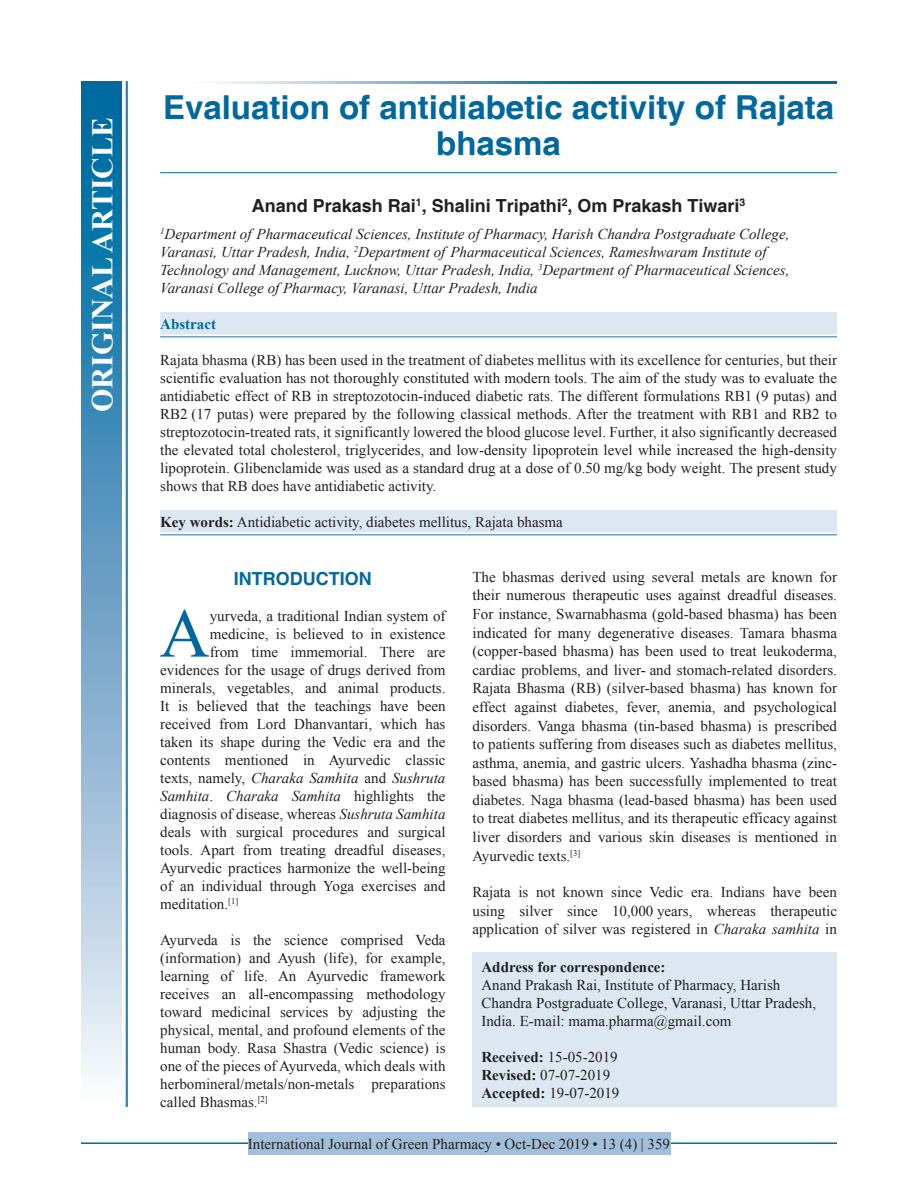
<style>
.page{position:relative;width:918px;height:1188px;background:#fff}
.page>*{position:absolute;margin:0;border:0;box-sizing:border-box;transform-origin:0 0}
.DROP_CAP_TX{font:69.3px "Times New Roman";color:#00689e}
.AT{font:700 33px/36px "Helvetica";color:#00689e;text-align:center}
.AH{font:700 30px "Times New Roman";color:#fff}
.AU{font:700 18px "Helvetica";color:#231f20}
.t1{font:700 18px "Helvetica";color:#00689e}
.TX{font:15px/18.6px "Times New Roman";color:#231f20;text-align:justify}
.ABS_1{font:15px/18px "Times New Roman";color:#231f20;text-align:justify}
.DROP_CAP_TX-2{font:15px "Times New Roman";color:#231f20}
.AFF{font:italic 15px/18px "Times New Roman";color:#231f20}
.ADD{font:15px/18px "Times New Roman";color:#231f20}
.DROP_CAP_TX-3{font:italic 15px "Times New Roman";color:#231f20}
.KWD_1_L{font:15px "Times New Roman";color:#231f20}
.RF{font:15px "Times New Roman";color:#231f20}
.HIS{font:15px/18px "Times New Roman";color:#231f20}
.ABSH{font:700 15px "Times New Roman";color:#00689e}
.s1{font-weight:700}
.s2{font-style:normal}
.s3{font-style:italic}
</style>
<div class="page">
<hr style="left:81px;top:1142px;width:756px;height:2px;background:#00689e">
<div style="left:248px;top:1133px;width:422px;height:22px;background:#a2bfda"></div>
<hr style="left:160px;top:172px;width:677px;height:1px;background:#00689e">
<div style="left:160px;top:312px;width:677px;height:23px;background:#dde7f2"></div>
<hr style="left:160px;top:336px;width:677px;height:2px;background:#6d9fc6">
<div style="left:160px;top:510px;width:677px;height:23px;background:#dde7f2"></div>
<hr style="left:160px;top:534px;width:677px;height:2px;background:#6d9fc6">
<div style="left:472px;top:952px;width:365px;height:155px;background:#dde7f2"></div>
<svg style="left:215px;top:81px;width:622px;height:3px;background:#4d94bc"></svg>
<hr style="left:127px;top:81px;width:1px;height:1026px;background:#00689e">
<hr style="left:126px;top:81px;width:1px;height:1026px;background:#00689e">
<div style="left:81px;top:81px;width:41px;height:1026px;background:linear-gradient(to bottom,#005e9a,#f6f0f9)"></div>
<p class="AH" style="left:81px;top:412px;width:296px;rotate:-90deg">ORIGINAL ARTICLE</p>
<p class="AT" style="left:163px;top:91px;width:673px">Evaluation of antidiabetic activity of Rajata bhasma</p>
<p class="AU" style="left:252px;top:194px;width:495px">Anand Prakash Rai<sup>1</sup>, Shalini Tripathi<sup>2</sup>, Om Prakash Tiwari<sup>3</sup></p>
<p class="AFF" style="left:160px;top:224px;width:631px"><sup>1</sup>Department of Pharmaceutical Sciences, Institute of Pharmacy, Harish Chandra Postgraduate College, Varanasi, Uttar Pradesh, India, <sup>2</sup>Department of Pharmaceutical Sciences, Rameshwaram Institute of Technology and Management, Lucknow, Uttar Pradesh, India, <sup>3</sup>Department of Pharmaceutical Sciences, Varanasi College of Pharmacy, Varanasi, Uttar Pradesh, India</p>
<p class="ABSH" style="left:160px;top:313px;width:57px">Abstract</p>
<p class="ABS_1" style="left:160px;top:350px;width:678px">Rajata bhasma (RB) has been used in the treatment of diabetes mellitus with its excellence for centuries, but their scientific evaluation has not thoroughly constituted with modern tools. The aim of the study was to evaluate the antidiabetic effect of RB in streptozotocin-induced diabetic rats. The different formulations RB1 (9 putas) and RB2 (17 putas) were prepared by the following classical methods. After the treatment with RB1 and RB2 to streptozotocin-treated rats, it significantly lowered the blood glucose level. Further, it also significantly decreased the elevated total cholesterol, triglycerides, and low-density lipoprotein level while increased the high-density lipoprotein. Glibenclamide was used as a standard drug at a dose of 0.50 mg/kg body weight. The present study shows that RB does have antidiabetic activity.</p>
<p class="KWD_1_L" style="left:160px;top:511px;width:404px"><span class="s1">Key words:</span> Antidiabetic activity, diabetes mellitus, Rajata bhasma</p>
<h1 class="t1" style="left:234px;top:567px;width:139px">INTRODUCTION</h1>
<p class="DROP_CAP_TX" style="left:160px;top:585px;width:52px">A</p>
<p class="DROP_CAP_TX-2" style="left:210px;top:605px;width:237px">yurveda, a traditional Indian system of</p>
<p class="DROP_CAP_TX-2" style="left:210px;top:623px;width:237px">medicine, is believed to in existence</p>
<p class="DROP_CAP_TX-2" style="left:210px;top:641px;width:237px">from time immemorial. There are</p>
<p class="DROP_CAP_TX-2" style="left:160px;top:659px;width:287px">evidences for the usage of drugs derived from</p>
<p class="DROP_CAP_TX-2" style="left:160px;top:677px;width:287px">minerals, vegetables, and animal products.</p>
<p class="DROP_CAP_TX-2" style="left:160px;top:695px;width:287px">It is believed that the teachings have been</p>
<p class="DROP_CAP_TX-2" style="left:160px;top:713px;width:287px">received from Lord Dhanvantari, which has</p>
<p class="DROP_CAP_TX-2" style="left:160px;top:731px;width:287px">taken its shape during the Vedic era and the</p>
<p class="DROP_CAP_TX-2" style="left:160px;top:749px;width:287px">contents mentioned in Ayurvedic classic</p>
<p class="DROP_CAP_TX-3" style="left:160px;top:767px;width:287px"><span class="s2">texts, namely,</span> Charaka Samhita <span class="s2">and</span> Sushruta</p>
<p class="DROP_CAP_TX-3" style="left:160px;top:785px;width:287px">Samhita<span class="s2">.</span> Charaka Samhita <span class="s2">highlights the</span></p>
<p class="DROP_CAP_TX-2" style="left:160px;top:803px;width:287px">diagnosis of disease, whereas <span class="s3">Sushruta Samhita</span></p>
<p class="DROP_CAP_TX-2" style="left:160px;top:821px;width:287px">deals with surgical procedures and surgical</p>
<p class="DROP_CAP_TX-2" style="left:160px;top:839px;width:287px">tools. Apart from treating dreadful diseases,</p>
<p class="DROP_CAP_TX-2" style="left:160px;top:857px;width:287px">Ayurvedic practices harmonize the well-being</p>
<p class="DROP_CAP_TX-2" style="left:160px;top:875px;width:287px">of an individual through Yoga exercises and</p>
<p class="DROP_CAP_TX-2" style="left:160px;top:893px;width:80px">meditation.<sup>[1]</sup></p>
<p class="TX" style="left:160px;top:930px;width:287px;line-height:18px">Ayurveda is the science comprised Veda (information) and Ayush (life), for example, learning of life. An Ayurvedic framework receives an all-encompassing methodology toward medicinal services by adjusting the physical, mental, and profound elements of the human body. Rasa Shastra (Vedic science) is one of the pieces of Ayurveda, which deals with herbomineral/metals/non-metals preparations called Bhasmas.<sup>[2]</sup></p>
<p class="TX" style="left:472px;top:567px;width:366px">The bhasmas derived using several metals are known for their numerous therapeutic uses against dreadful diseases.<br>For instance, Swarnabhasma (gold-based bhasma) has been indicated for many degenerative diseases. Tamara bhasma (copper-based bhasma) has been used to treat leukoderma, cardiac problems, and liver- and stomach-related disorders.<br>Rajata Bhasma (RB) (silver-based bhasma) has known for effect against diabetes, fever, anemia, and psychological disorders. Vanga bhasma (tin-based bhasma) is prescribed to patients suffering from diseases such as diabetes mellitus, asthma, anemia, and gastric ulcers. Yashadha bhasma (zinc&shy;based bhasma) has been successfully implemented to treat diabetes. Naga bhasma (lead-based bhasma) has been used to treat diabetes mellitus, and its therapeutic efficacy against liver disorders and various skin diseases is mentioned in Ayurvedic texts.<sup>[3]</sup></p>
<p class="TX" style="left:472px;top:882px;width:366px">Rajata is not known since Vedic era. Indians have been using silver since 10,000 years, whereas therapeutic application of silver was registered in <span class="s3">Charaka samhita</span> in</p>
<p class="ADD" style="left:482px;top:957px;width:336px"><span class="s1">Address for correspondence:<br></span>Anand Prakash Rai, Institute of Pharmacy, Harish Chandra Postgraduate College, Varanasi, Uttar Pradesh, India. E-mail: mama.pharma@gmail.com</p>
<p class="HIS" style="left:482px;top:1047px;width:139px"><span class="s1">Received:</span> 15-05-2019<br><span class="s1">Revised:</span> 07-07-2019<br><span class="s1">Accepted:</span> 19-07-2019</p>
<p class="RF" style="left:248px;top:1134px;width:424px">International Journal of Green Pharmacy • Oct-Dec 2019 • 13 (4) | 359</p>
</div>
